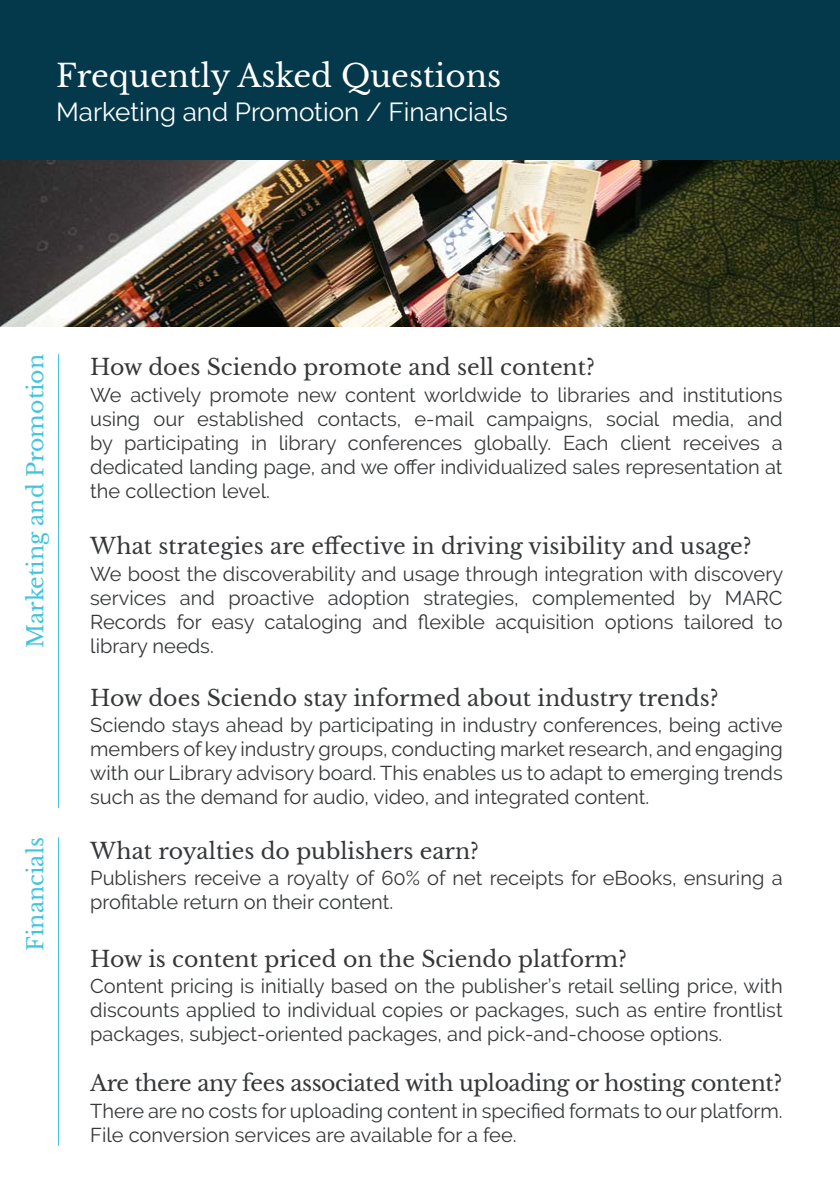
<style>
.page{position:relative;width:840px;height:1191px;background:#fff}
.page>*{position:absolute;margin:0;border:0;box-sizing:border-box;transform-origin:0 0}
.t1{font:31px "Libre Baskerville";color:#fff}
.t2{font:26px "Raleway";color:#fff}
.t3{font:22px "Libre Baskerville";color:#353739}
.t4{font:22px "Libre Baskerville";letter-spacing:-.02em;color:#353739}
.t5{font:22px "Libre Baskerville";color:#41c4de}
.t6{font:20px/24px "Raleway";color:#353739;text-align:justify}
</style>
<div class="page">
<div style="left:0;top:0;width:839px;height:160px;background:#04384b"></div>
<hr style="left:58px;top:354px;width:1px;height:454px;background:#41c4de">
<hr style="left:58px;top:837px;width:1px;height:308px;background:#41c4de">
<img style="left:0;top:160px;width:839px;height:166px">
<h1 class="t1" style="left:56px;top:57px;width:446px">Frequently Asked Questions</h1>
<h2 class="t2" style="left:56px;top:97px;width:453px">Marketing and Promotion / Financials</h2>
<p class="t5" style="left:22px;top:648px;width:295px;rotate:-90deg">Marketing and Promotion</p>
<p class="t5" style="left:22px;top:950px;width:115px;rotate:-90deg">Financials</p>
<p class="t3" style="left:90px;top:354px;width:506px">How does Sciendo promote and sell content?</p>
<p class="t6" style="left:90px;top:383px;width:693px">We actively promote new content worldwide to libraries and institutions using our established contacts, e-mail campaigns, social media, and by participating in library conferences globally. Each client receives a dedicated landing page, and we offer individualized sales representation at the collection level.</p>
<p class="t3" style="left:90px;top:533px;width:662px">What strategies are effective in driving visibility and usage?</p>
<p class="t6" style="left:90px;top:562px;width:694px">We boost the discoverability and usage through integration with discovery services and proactive adoption strategies, complemented by MARC Records for easy cataloging and flexible acquisition options tailored to library needs.</p>
<p class="t3" style="left:90px;top:684px;width:629px">How does Sciendo stay informed about industry trends?</p>
<p class="t6" style="left:90px;top:713px;width:693px">Sciendo stays ahead by participating in industry conferences, being active members of key industry groups, conducting market research, and engaging with our Library advisory board. This enables us to adapt to emerging trends such as the demand for audio, video, and integrated content.</p>
<p class="t3" style="left:90px;top:837px;width:390px">What royalties do publishers earn?</p>
<p class="t6" style="left:90px;top:866px;width:693px">Publishers receive a royalty of 60% of net receipts for eBooks, ensuring a profitable return on their content.</p>
<p class="t3" style="left:90px;top:945px;width:538px">How is content priced on the Sciendo platform?</p>
<p class="t6" style="left:90px;top:974px;width:693px">Content pricing is initially based on the publisher’s retail selling price, with discounts applied to individual copies or packages, such as entire frontlist packages, subject-oriented packages, and pick-and-choose options.</p>
<p class="t4" style="left:90px;top:1069px;width:693px">Are there any fees associated with uploading or hosting content?</p>
<p class="t6" style="left:90px;top:1098px;width:693px">There are no costs for uploading content in specified formats to our platform.<br>File conversion services are available for a fee.</p>
</div>
